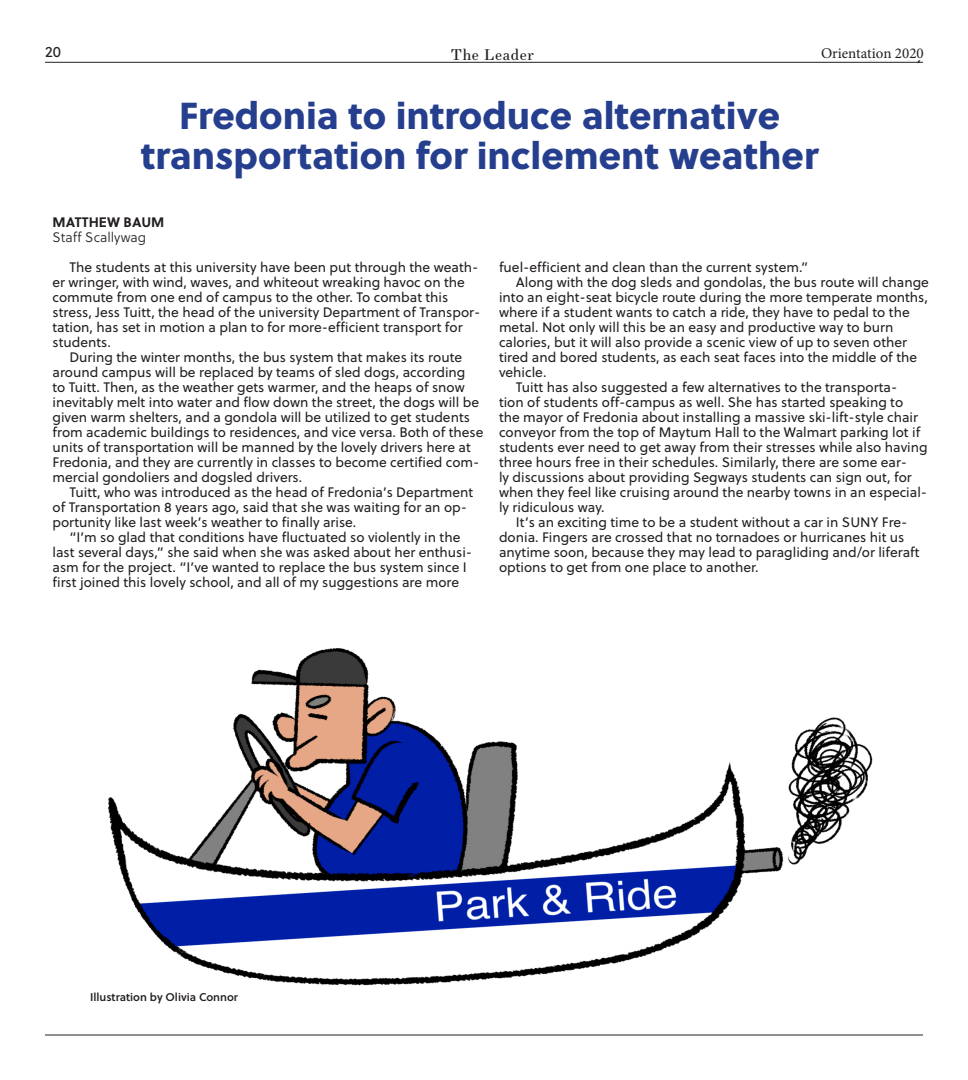
<style>
.page{position:relative;width:968px;height:1080px;background:#fff}
.page>*{position:absolute;margin:0;border:0;box-sizing:border-box;transform-origin:0 0}
.Headline{font:37.5px "Soleil Xb";color:#253f8e}
.t1{font:15px "Minion Pro";color:#231f20}
.t2{font:15px "Essonnes Text";letter-spacing:.04em;color:#231f20}
.t3{font:15px "Soleil";color:#231f20}
.Byline_2{font:13.75px/15px "Soleil";color:#231f20}
.Byline_2-2{font:13.75px "Soleil Lt";color:#231f20}
.Byline_2-3{font:700 13.75px "Soleil";color:#231f20}
.t4{font:12.5px "Essonnes Text";color:#231f20}
.Cutline{font:11.25px "Soleil Sb";color:#231f20}
</style>
<div class="page">
<hr style="left:45px;top:62px;width:877px;height:1px;background:#231f20">
<hr style="left:45px;top:1035px;width:877px;height:1px;background:#231f20">
<img style="left:108px;top:648px;width:765px;height:338px">
<p class="t3" style="left:45px;top:41px;width:18px">20</p>
<p class="t2" style="left:451px;top:44px;width:84px">The Leader</p>
<p class="t4" style="left:833px;top:46px;width:91px">Orientation 2017</p>
<p class="t1" style="left:821px;top:43px;width:104px">Orientation 2020</p>
<p class="Headline" style="left:179px;top:86px;width:602px">Fredonia to introduce alternative</p>
<p class="Headline" style="left:141px;top:126px;width:679px">transportation for inclement weather</p>
<p class="Byline_2-3" style="left:52px;top:212px;width:113px">MATTHEW BAUM</p>
<p class="Byline_2-2" style="left:52px;top:228px;width:95px">Staff Scallywag</p>
<p class="Byline_2" style="left:52px;top:260px;width:429px;text-indent:17px">The students at this university have been put through the weath&shy;er wringer, with wind, waves, and whiteout wreaking havoc on the commute from one end of campus to the other. To combat this stress, Jess Tuitt, the head of the university Department of Transpor&shy;tation, has set in motion a plan to for more-efficient transport for students.</p>
<p class="Byline_2" style="left:52px;top:350px;width:432px;text-indent:17px">During the winter months, the bus system that makes its route around campus will be replaced by teams of sled dogs, according<br>to Tuitt. Then, as the weather gets warmer, and the heaps of snow inevitably melt into water and flow down the street, the dogs will be given warm shelters, and a gondola will be utilized to get students from academic buildings to residences, and vice versa. Both of these units of transportation will be manned by the lovely drivers here at Fredonia, and they are currently in classes to become certified com&shy;mercial gondoliers and dogsled drivers.</p>
<p class="Byline_2" style="left:52px;top:485px;width:422px;text-indent:17px">Tuitt, who was introduced as the head of Fredonia’s Department of Transportation 8 years ago, said that she was waiting for an op&shy;portunity like last week’s weather to finally arise.</p>
<p class="Byline_2" style="left:52px;top:530px;width:421px;text-indent:17px">“I’m so glad that conditions have fluctuated so violently in the last several days,” she said when she was asked about her enthusi&shy;asm for the project. “I’ve wanted to replace the bus system since I first joined this lovely school, and all of my suggestions are more</p>
<p class="Byline_2" style="left:499px;top:260px;width:311px">fuel-efficient and clean than the current system.”</p>
<p class="Byline_2" style="left:499px;top:275px;width:431px;text-indent:17px">Along with the dog sleds and gondolas, the bus route will change into an eight-seat bicycle route during the more temperate months, where if a student wants to catch a ride, they have to pedal to the metal. Not only will this be an easy and productive way to burn calories, but it will also provide a scenic view of up to seven other tired and bored students, as each seat faces into the middle of the vehicle.</p>
<p class="Byline_2" style="left:499px;top:380px;width:430px;text-indent:17px">Tuitt has also suggested a few alternatives to the transporta-<br>tion of students off-campus as well. She has started speaking to<br>the mayor of Fredonia about installing a massive ski-lift-style chair conveyor from the top of Maytum Hall to the Walmart parking lot if students ever need to get away from their stresses while also having three hours free in their schedules. Similarly, there are some ear-<br>ly discussions about providing Segways students can sign out, for when they feel like cruising around the nearby towns in an especial&shy;ly ridiculous way.</p>
<p class="Byline_2" style="left:499px;top:515px;width:422px;text-indent:17px">It’s an exciting time to be a student without a car in SUNY Fre&shy;donia. Fingers are crossed that no tornadoes or hurricanes hit us anytime soon, because they may lead to paragliding and/or liferaft options to get from one place to another.</p>
<p class="Cutline" style="left:90px;top:989px;width:149px">Illustration by Olivia Connor</p>
</div>
